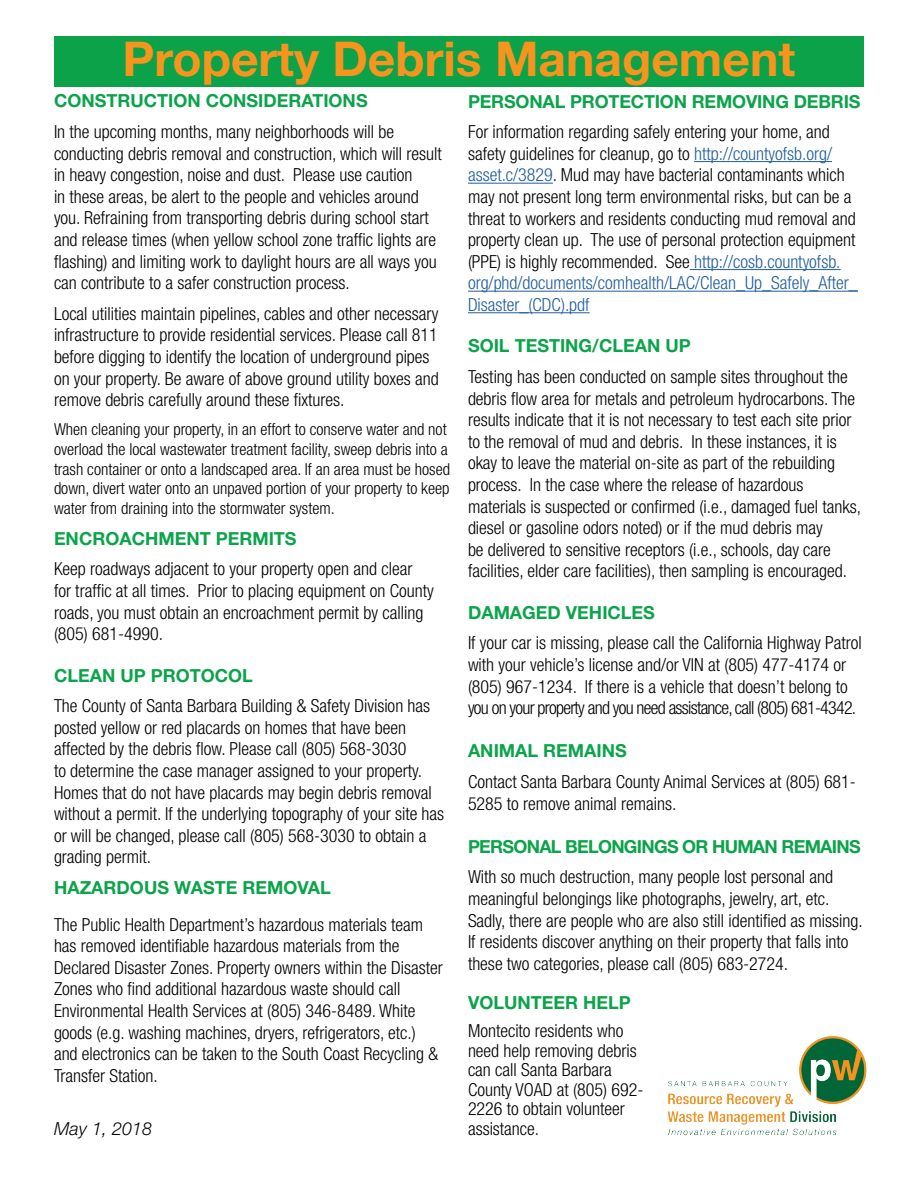
<style>
.page{position:relative;width:918px;height:1188px;background:#fff}
.page>*{position:absolute;margin:0;border:0;box-sizing:border-box;transform-origin:0 0}
.t1{font:700 48px "Helvetica Neue LT Std";color:#f7941e}
.t2{font:300 condensed 18px/21.6px "Helvetica Neue LT Std";color:#000}
.t3{font:700 18px "Helvetica Neue LT Std";color:#0ba44a}
.t4{font:700 18px "Helvetica Neue LT Std";letter-spacing:-.04em;color:#0ba44a}
.t5{font:italic 300 18px "Helvetica Neue LT Std";color:#000}
.t6{font:300 condensed 16.5px/19.8px "Helvetica Neue LT Std";color:#000}
.s1{color:#215e9e}
</style>
<div class="page">
<hr style="left:694px;top:161px;width:138px;height:1px;background:#215e9e">
<hr style="left:468px;top:183px;width:85px;height:1px;background:#215e9e">
<hr style="left:690px;top:269px;width:151px;height:1px;background:#215e9e">
<hr style="left:468px;top:291px;width:390px;height:1px;background:#215e9e">
<hr style="left:468px;top:312px;width:122px;height:1px;background:#215e9e">
<img style="left:667px;top:1036px;width:200px;height:100px">
<div style="left:54px;top:36px;width:809px;height:50px;background:#0ba24a"></div>
<h1 class="t1" style="left:123px;top:29px;width:674px">Property Debris Management</h1>
<p class="t3" style="left:54px;top:90px;width:315px">CONSTRUCTION CONSIDERATIONS</p>
<p class="t2" style="left:54px;top:121px;width:389px">In the upcoming months, many neighborhoods will be conducting debris removal and construction, which will result in heavy congestion, noise and dust. Please use caution<br>in these areas, be alert to the people and vehicles around you. Refraining from transporting debris during school start and release times (when yellow school zone traffic lights are flashing) and limiting work to daylight hours are all ways you can contribute to a safer construction process.</p>
<p class="t2" style="left:54px;top:302px;width:386px">Local utilities maintain pipelines, cables and other necessary infrastructure to provide residential services. Please call 811 before digging to identify the location of underground pipes on your property. Be aware of above ground utility boxes and remove debris carefully around these fixtures.</p>
<p class="t6" style="left:54px;top:419px;width:398px">When cleaning your property, in an effort to conserve water and not overload the local wastewater treatment facility, sweep debris into a trash container or onto a landscaped area. If an area must be hosed down, divert water onto an unpaved portion of your property to keep water from draining into the stormwater system.</p>
<p class="t3" style="left:54px;top:527px;width:244px">ENCROACHMENT PERMITS</p>
<p class="t2" style="left:54px;top:558px;width:381px">Keep roadways adjacent to your property open and clear for traffic at all times. Prior to placing equipment on County roads, you must obtain an encroachment permit by calling (805) 681-4990.</p>
<p class="t3" style="left:54px;top:664px;width:200px">CLEAN UP PROTOCOL</p>
<p class="t2" style="left:54px;top:695px;width:392px">The County of Santa Barbara Building &amp; Safety Division has posted yellow or red placards on homes that have been affected by the debris flow. Please call (805) 568-3030<br>to determine the case manager assigned to your property.<br>Homes that do not have placards may begin debris removal without a permit. If the underlying topography of your site has or will be changed, please call (805) 568-3030 to obtain a grading permit.</p>
<p class="t3" style="left:54px;top:876px;width:278px">HAZARDOUS WASTE REMOVAL</p>
<p class="t2" style="left:54px;top:913px;width:390px">The Public Health Department’s hazardous materials team has removed identifiable hazardous materials from the Declared Disaster Zones. Property owners within the Disaster Zones who find additional hazardous waste should call Environmental Health Services at (805) 346-8489. White goods (e.g. washing machines, dryers, refrigerators, etc.) and electronics can be taken to the South Coast Recycling &amp; Transfer Station.</p>
<p class="t5" style="left:54px;top:1118px;width:100px">May 1, 2018</p>
<p class="t3" style="left:468px;top:90px;width:394px">PERSONAL PROTECTION REMOVING DEBRIS</p>
<p class="t2" style="left:468px;top:121px;width:391px">For information regarding safely entering your home, and safety guidelines for cleanup, go to <span class="s1">http://countyofsb.org/ asset.c/3829</span>. Mud may have bacterial contaminants which may not present long term environmental risks, but can be a threat to workers and residents conducting mud removal and property clean up. The use of personal protection equipment (PPE) is highly recommended. See <span class="s1">http://cosb.countyofsb. org/phd/documents/comhealth/LAC/Clean_Up_Safely_After_ Disaster_(CDC).pdf</span></p>
<p class="t3" style="left:468px;top:335px;width:224px">SOIL TESTING/CLEAN UP</p>
<p class="t2" style="left:468px;top:366px;width:395px">Testing has been conducted on sample sites throughout the debris flow area for metals and petroleum hydrocarbons. The results indicate that it is not necessary to test each site prior to the removal of mud and debris. In these instances, it is okay to leave the material on-site as part of the rebuilding process. In the case where the release of hazardous materials is suspected or confirmed (i.e., damaged fuel tanks, diesel or gasoline odors noted) or if the mud debris may<br>be delivered to sensitive receptors (i.e., schools, day care facilities, elder care facilities), then sampling is encouraged.</p>
<p class="t3" style="left:468px;top:601px;width:189px">DAMAGED VEHICLES</p>
<p class="t2" style="left:468px;top:632px;width:395px">If your car is missing, please call the California Highway Patrol with your vehicle’s license and/or VIN at (805) 477-4174 or (805) 967-1234. If there is a vehicle that doesn’t belong to you on your property and you need assistance, call (805) 681-4342.</p>
<p class="t3" style="left:468px;top:740px;width:160px">ANIMAL REMAINS</p>
<p class="t2" style="left:468px;top:771px;width:389px">Contact Santa Barbara County Animal Services at (805) 681-<br>5285 to remove animal remains.</p>
<p class="t4" style="left:468px;top:835px;width:394px">PERSONAL BELONGINGS OR HUMAN REMAINS</p>
<p class="t2" style="left:468px;top:866px;width:396px">With so much destruction, many people lost personal and meaningful belongings like photographs, jewelry, art, etc.<br>Sadly, there are people who are also still identified as missing.<br>If residents discover anything on their property that falls into these two categories, please call (805) 683-2724.</p>
<p class="t3" style="left:468px;top:991px;width:164px">VOLUNTEER HELP</p>
<p class="t2" style="left:468px;top:1021px;width:177px;line-height:19.5px">Montecito residents who need help removing debris can call Santa Barbara<br>County VOAD at (805) 692-<br>2226 to obtain volunteer assistance.</p>
</div>
